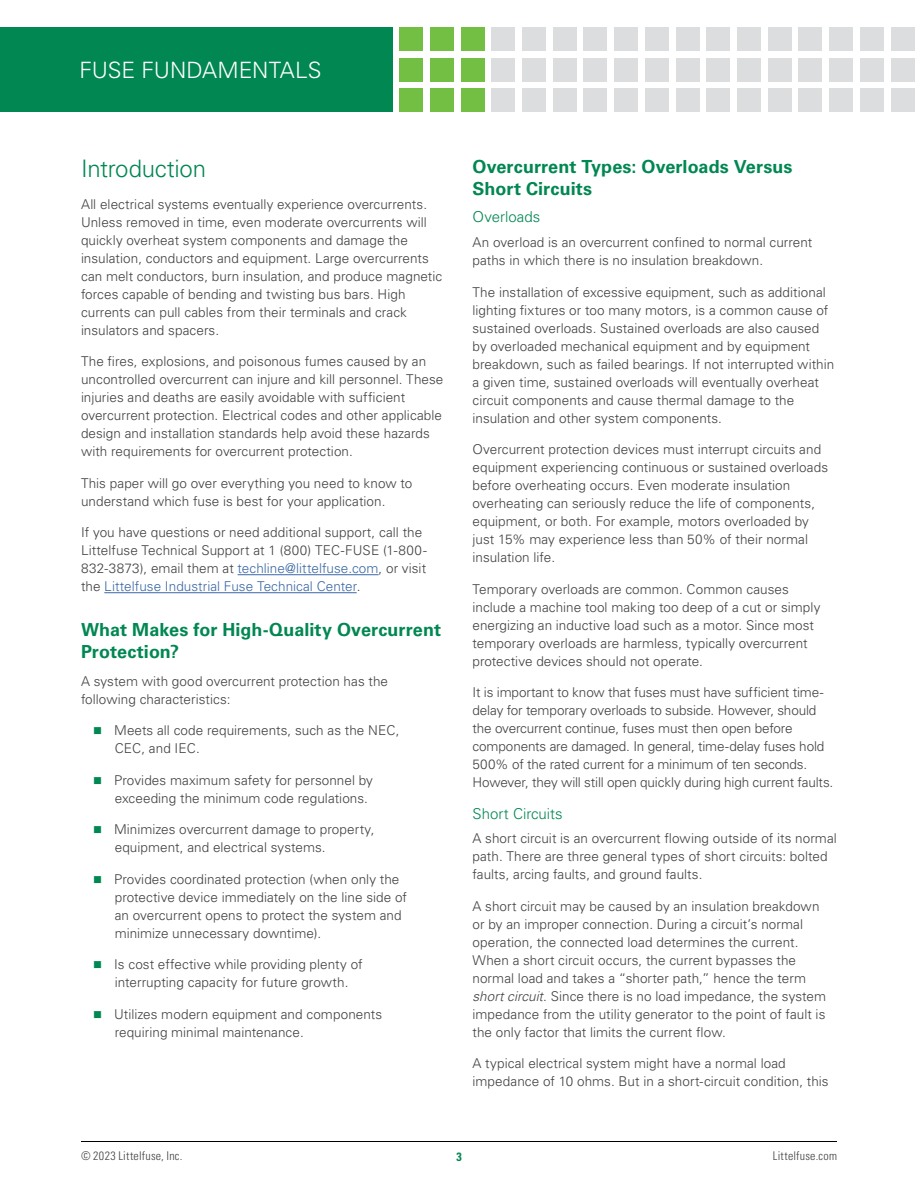
<style>
.page{position:relative;width:918px;height:1188px;background:#fff}
.page>*{position:absolute;margin:0;border:0;box-sizing:border-box;transform-origin:0 0}
.Head_1{font:300 24px "Univers LT Std";letter-spacing:-.01em;color:#008752}
.t1{font:300 22.5px "Univers LT Std";color:#fff}
.Head_2{font:700 18px/21.6px "Univers LT Std";letter-spacing:.005em;color:#008752}
.Head_3{font:300 15px "Univers LT Std";color:#008752}
.Body_text{font:300 13.5px/18px "Univers LT Std";letter-spacing:.005em;color:#414042}
.t2{font:300 condensed 12px "Univers LT Std";letter-spacing:.02em;color:#414042}
.t3{font:700 condensed 12px "Univers LT Std";color:#008752}
.s1{color:#3a68a5}
.s2{font-style:italic}
</style>
<div class="page">
<hr style="left:81px;top:1141px;width:756px;height:1px;background:#000">
<div style="left:0;top:27px;width:392px;height:85px;background:#008752"></div>
<div style="left:399px;top:27px;width:24px;height:24px;background:#72bf44"></div>
<div style="left:399px;top:58px;width:24px;height:23px;background:#72bf44"></div>
<div style="left:399px;top:88px;width:24px;height:24px;background:#72bf44"></div>
<div style="left:430px;top:27px;width:24px;height:24px;background:#72bf44"></div>
<div style="left:430px;top:58px;width:24px;height:23px;background:#72bf44"></div>
<div style="left:430px;top:88px;width:24px;height:24px;background:#72bf44"></div>
<div style="left:461px;top:27px;width:23px;height:24px;background:#72bf44"></div>
<div style="left:461px;top:58px;width:23px;height:23px;background:#72bf44"></div>
<div style="left:461px;top:88px;width:23px;height:24px;background:#72bf44"></div>
<div style="left:492px;top:27px;width:23px;height:24px;background:#dcddde"></div>
<div style="left:492px;top:58px;width:23px;height:23px;background:#dcddde"></div>
<div style="left:492px;top:88px;width:23px;height:24px;background:#dcddde"></div>
<div style="left:522px;top:27px;width:24px;height:24px;background:#dcddde"></div>
<div style="left:522px;top:58px;width:24px;height:23px;background:#dcddde"></div>
<div style="left:522px;top:88px;width:24px;height:24px;background:#dcddde"></div>
<div style="left:553px;top:27px;width:23px;height:24px;background:#dcddde"></div>
<div style="left:553px;top:58px;width:23px;height:23px;background:#dcddde"></div>
<div style="left:553px;top:88px;width:23px;height:24px;background:#dcddde"></div>
<div style="left:584px;top:27px;width:23px;height:24px;background:#dcddde"></div>
<div style="left:584px;top:58px;width:23px;height:23px;background:#dcddde"></div>
<div style="left:584px;top:88px;width:23px;height:24px;background:#dcddde"></div>
<div style="left:614px;top:27px;width:24px;height:24px;background:#dcddde"></div>
<div style="left:614px;top:58px;width:24px;height:23px;background:#dcddde"></div>
<div style="left:614px;top:88px;width:24px;height:24px;background:#dcddde"></div>
<div style="left:645px;top:27px;width:24px;height:24px;background:#dcddde"></div>
<div style="left:645px;top:58px;width:24px;height:23px;background:#dcddde"></div>
<div style="left:645px;top:88px;width:24px;height:24px;background:#dcddde"></div>
<div style="left:676px;top:27px;width:23px;height:24px;background:#dcddde"></div>
<div style="left:676px;top:58px;width:23px;height:23px;background:#dcddde"></div>
<div style="left:676px;top:88px;width:23px;height:24px;background:#dcddde"></div>
<div style="left:707px;top:27px;width:23px;height:24px;background:#dcddde"></div>
<div style="left:707px;top:58px;width:23px;height:23px;background:#dcddde"></div>
<div style="left:707px;top:88px;width:23px;height:24px;background:#dcddde"></div>
<div style="left:737px;top:27px;width:24px;height:24px;background:#dcddde"></div>
<div style="left:737px;top:58px;width:24px;height:23px;background:#dcddde"></div>
<div style="left:737px;top:88px;width:24px;height:24px;background:#dcddde"></div>
<div style="left:768px;top:27px;width:24px;height:24px;background:#dcddde"></div>
<div style="left:768px;top:58px;width:24px;height:23px;background:#dcddde"></div>
<div style="left:768px;top:88px;width:24px;height:24px;background:#dcddde"></div>
<div style="left:799px;top:27px;width:23px;height:24px;background:#dcddde"></div>
<div style="left:799px;top:58px;width:23px;height:23px;background:#dcddde"></div>
<div style="left:799px;top:88px;width:23px;height:24px;background:#dcddde"></div>
<div style="left:860px;top:27px;width:24px;height:24px;background:#dcddde"></div>
<div style="left:860px;top:58px;width:24px;height:23px;background:#dcddde"></div>
<div style="left:860px;top:88px;width:24px;height:24px;background:#dcddde"></div>
<div style="left:829px;top:27px;width:24px;height:24px;background:#dcddde"></div>
<div style="left:829px;top:58px;width:24px;height:23px;background:#dcddde"></div>
<div style="left:829px;top:88px;width:24px;height:24px;background:#dcddde"></div>
<div style="left:891px;top:27px;width:23px;height:24px;background:#dcddde"></div>
<div style="left:891px;top:58px;width:23px;height:23px;background:#dcddde"></div>
<div style="left:891px;top:88px;width:23px;height:24px;background:#dcddde"></div>
<hr style="left:238px;top:574px;width:141px;height:1px;background:#3a68a5">
<hr style="left:104px;top:592px;width:253px;height:1px;background:#3a68a5">
<h2 class="t1" style="left:80px;top:56px;width:243px">FUSE FUNDAMENTALS</h2>
<p class="Head_1" style="left:81px;top:154px;width:127px">Introduction</p>
<p class="Body_text" style="left:81px;top:195px;width:363px">All electrical systems eventually experience overcurrents.<br>Unless removed in time, even moderate overcurrents will quickly overheat system components and damage the insulation, conductors and equipment. Large overcurrents can melt conductors, burn insulation, and produce magnetic forces capable of bending and twisting bus bars. High currents can pull cables from their terminals and crack insulators and spacers.</p>
<p class="Body_text" style="left:81px;top:353px;width:364px">The fires, explosions, and poisonous fumes caused by an uncontrolled overcurrent can injure and kill personnel. These injuries and deaths are easily avoidable with sufficient overcurrent protection. Electrical codes and other applicable design and installation standards help avoid these hazards with requirements for overcurrent protection.</p>
<p class="Body_text" style="left:81px;top:474px;width:333px">This paper will go over everything you need to know to understand which fuse is best for your application.</p>
<p class="Body_text" style="left:81px;top:524px;width:347px">If you have questions or need additional support, call the Littelfuse Technical Support at 1 (800) TEC-FUSE (1-800- 832-3873), email them at <span class="s1">techline@littelfuse.com</span>, or visit the <span class="s1">Littelfuse Industrial Fuse Technical Center</span>.</p>
<p class="Head_2" style="left:81px;top:619px;width:362px">What Makes for High-Quality Overcurrent<br>Protection?</p>
<p class="Body_text" style="left:81px;top:672px;width:309px">A system with good overcurrent protection has the following characteristics:</p>
<p class="Body_text" style="left:114px;top:721px;width:287px">Meets all code requirements, such as the NEC,<br>CEC, and IEC.</p>
<p class="Body_text" style="left:114px;top:771px;width:260px">Provides maximum safety for personnel by exceeding the minimum code regulations.</p>
<p class="Body_text" style="left:114px;top:820px;width:262px">Minimizes overcurrent damage to property, equipment, and electrical systems.</p>
<p class="Body_text" style="left:114px;top:870px;width:294px">Provides coordinated protection (when only the protective device immediately on the line side of an overcurrent opens to protect the system and minimize unnecessary downtime).</p>
<p class="Body_text" style="left:114px;top:955px;width:250px">Is cost effective while providing plenty of interrupting capacity for future growth.</p>
<p class="Body_text" style="left:114px;top:1005px;width:270px">Utilizes modern equipment and components requiring minimal maintenance.</p>
<p class="Head_2" style="left:472px;top:156px;width:322px">Overcurrent Types: Overloads Versus<br>Short Circuits</p>
<p class="Head_3" style="left:472px;top:208px;width:69px">Overloads</p>
<p class="Body_text" style="left:472px;top:233px;width:341px">An overload is an overcurrent confined to normal current paths in which there is no insulation breakdown.</p>
<p class="Body_text" style="left:472px;top:283px;width:363px">The installation of excessive equipment, such as additional lighting fixtures or too many motors, is a common cause of sustained overloads. Sustained overloads are also caused by overloaded mechanical equipment and by equipment breakdown, such as failed bearings. If not interrupted within a given time, sustained overloads will eventually overheat circuit components and cause thermal damage to the insulation and other system components.</p>
<p class="Body_text" style="left:472px;top:440px;width:357px">Overcurrent protection devices must interrupt circuits and equipment experiencing continuous or sustained overloads before overheating occurs. Even moderate insulation overheating can seriously reduce the life of components, equipment, or both. For example, motors overloaded by just 15% may experience less than 50% of their normal insulation life.</p>
<p class="Body_text" style="left:472px;top:580px;width:349px">Temporary overloads are common. Common causes include a machine tool making too deep of a cut or simply energizing an inductive load such as a motor. Since most temporary overloads are harmless, typically overcurrent protective devices should not operate.</p>
<p class="Body_text" style="left:472px;top:683px;width:360px">It is important to know that fuses must have sufficient time&shy;delay for temporary overloads to subside. However, should the overcurrent continue, fuses must then open before components are damaged. In general, time-delay fuses hold 500% of the rated current for a minimum of ten seconds.<br>However, they will still open quickly during high current faults.</p>
<p class="Head_3" style="left:472px;top:804px;width:92px">Short Circuits</p>
<p class="Body_text" style="left:472px;top:830px;width:366px">A short circuit is an overcurrent flowing outside of its normal path. There are three general types of short circuits: bolted faults, arcing faults, and ground faults.</p>
<p class="Body_text" style="left:472px;top:897px;width:355px">A short circuit may be caused by an insulation breakdown or by an improper connection. During a circuit’s normal operation, the connected load determines the current.<br>When a short circuit occurs, the current bypasses the normal load and takes a “shorter path,” hence the term <span class="s2">short circuit</span>. Since there is no load impedance, the system impedance from the utility generator to the point of fault is the only factor that limits the current flow.</p>
<p class="Body_text" style="left:472px;top:1055px;width:358px">A typical electrical system might have a normal load impedance of 10 ohms. But in a short-circuit condition, this</p>
<p class="t2" style="left:81px;top:1149px;width:103px">© 2023 Littelfuse, Inc.</p>
<p class="t3" style="left:456px;top:1149px;width:7px">3</p>
<p class="t2" style="left:773px;top:1149px;width:66px">Littelfuse.com</p>
</div>
